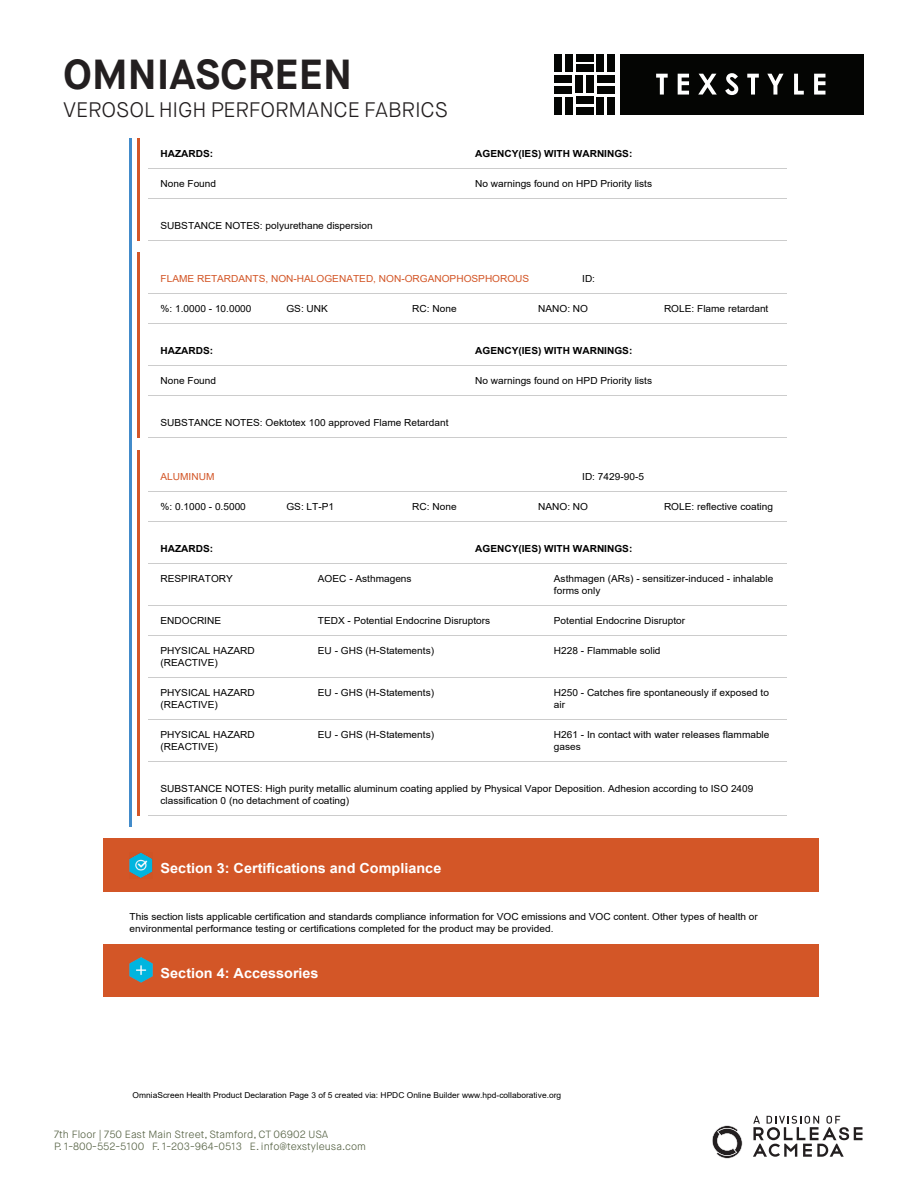
<style>
.page{position:relative;width:918px;height:1188px;background:#fff}
.page>*{position:absolute;margin:0;border:0;box-sizing:border-box;transform-origin:0 0}
.ACM_Headline{font:700 42px "Maison Neue";color:#231f20}
.ACM_Sub_headline{font:300 21px "Maison Neue";letter-spacing:-.005em;color:#231f20}
.t1{font:700 13.95px "Arial";color:#fff;scale:1.04 1}
.t2{font:300 10.5px "Maison Neue";color:#566244}
.t3{font:9.75px/11.9px "Arial";color:#000;scale:1.04 1}
.t4{font:700 9.75px "Arial";color:#000;scale:1.04 1}
.t5{font:9.75px "Arial";color:#d35627;scale:1.04 1}
.t6{font:8.1px "Arial";color:#000;scale:1.04 1}
</style>
<div class="page">
<hr style="left:130px;top:139px;width:2px;height:688px;background:#428bca">
<hr style="left:137px;top:139px;width:3px;height:102px;background:#d35627">
<hr style="left:149px;top:168px;width:638px;height:1px;background:#ccc">
<hr style="left:149px;top:198px;width:638px;height:1px;background:#ccc">
<hr style="left:149px;top:240px;width:638px;height:1px;background:#ccc">
<hr style="left:137px;top:252px;width:3px;height:186px;background:#d35627">
<hr style="left:149px;top:293px;width:638px;height:1px;background:#ccc">
<hr style="left:149px;top:324px;width:638px;height:1px;background:#ccc">
<hr style="left:149px;top:365px;width:638px;height:1px;background:#ccc">
<hr style="left:149px;top:395px;width:638px;height:1px;background:#ccc">
<hr style="left:149px;top:437px;width:638px;height:1px;background:#ccc">
<hr style="left:137px;top:450px;width:3px;height:365px;background:#d35627">
<hr style="left:149px;top:491px;width:638px;height:1px;background:#ccc">
<hr style="left:149px;top:521px;width:638px;height:1px;background:#ccc">
<hr style="left:149px;top:563px;width:638px;height:1px;background:#ccc">
<hr style="left:149px;top:605px;width:638px;height:1px;background:#ccc">
<hr style="left:149px;top:635px;width:638px;height:1px;background:#ccc">
<hr style="left:149px;top:677px;width:638px;height:1px;background:#ccc">
<hr style="left:149px;top:719px;width:638px;height:1px;background:#ccc">
<hr style="left:149px;top:761px;width:638px;height:1px;background:#ccc">
<hr style="left:149px;top:815px;width:638px;height:1px;background:#ccc">
<div style="left:103px;top:839px;width:715px;height:53px;background:#d35627"></div>
<img style="left:130px;top:853px;width:22px;height:25px">
<div style="left:103px;top:944px;width:715px;height:53px;background:#d35627"></div>
<img style="left:130px;top:958px;width:22px;height:25px">
<div style="left:621px;top:54px;width:243px;height:60px;background:#040503"></div>
<svg style="left:656px;top:74px;width:12px;height:21px"></svg>
<svg style="left:678px;top:74px;width:11px;height:21px"></svg>
<svg style="left:698px;top:74px;width:19px;height:21px"></svg>
<svg style="left:725px;top:73px;width:13px;height:22px"></svg>
<svg style="left:747px;top:74px;width:12px;height:21px"></svg>
<svg style="left:767px;top:74px;width:17px;height:21px"></svg>
<svg style="left:794px;top:74px;width:10px;height:21px"></svg>
<svg style="left:814px;top:74px;width:11px;height:21px"></svg>
<div style="left:576px;top:107px;width:17px;height:7px;background:#040503"></div>
<div style="left:576px;top:97px;width:17px;height:7px;background:#040503"></div>
<div style="left:576px;top:65px;width:17px;height:7px;background:#040503"></div>
<div style="left:576px;top:54px;width:17px;height:7px;background:#040503"></div>
<div style="left:597px;top:86px;width:18px;height:7px;background:#040503"></div>
<div style="left:597px;top:75px;width:18px;height:8px;background:#040503"></div>
<div style="left:554px;top:86px;width:18px;height:7px;background:#040503"></div>
<div style="left:554px;top:75px;width:18px;height:8px;background:#040503"></div>
<div style="left:554px;top:54px;width:7px;height:18px;background:#040503"></div>
<div style="left:565px;top:54px;width:7px;height:18px;background:#040503"></div>
<div style="left:554px;top:97px;width:7px;height:17px;background:#040503"></div>
<div style="left:565px;top:97px;width:7px;height:17px;background:#040503"></div>
<div style="left:597px;top:54px;width:7px;height:18px;background:#040503"></div>
<div style="left:608px;top:54px;width:7px;height:18px;background:#040503"></div>
<div style="left:597px;top:97px;width:7px;height:17px;background:#040503"></div>
<div style="left:608px;top:97px;width:7px;height:17px;background:#040503"></div>
<div style="left:576px;top:75px;width:7px;height:18px;background:#040503"></div>
<div style="left:586px;top:75px;width:7px;height:18px;background:#040503"></div>
<svg style="left:753px;top:1116px;width:109px;height:41px"></svg>
<svg style="left:712px;top:1125px;width:30px;height:34px"></svg>
<p class="ACM_Headline" style="left:63px;top:47px;width:290px">OMNIASCREEN</p>
<p class="ACM_Sub_headline" style="left:63px;top:96px;width:386px">VEROSOL HIGH PERFORMANCE FABRICS</p>
<p class="t4" style="left:161px;top:147px;width:52px">HAZARDS:</p>
<p class="t4" style="left:475px;top:147px;width:153px">AGENCY(IES) WITH WARNINGS:</p>
<p class="t3" style="left:161px;top:178px;width:55px">None Found</p>
<p class="t3" style="left:475px;top:178px;width:172px">No warnings found on HPD Priority lists</p>
<p class="t3" style="left:161px;top:219px;width:206px">SUBSTANCE NOTES: polyurethane dispersion</p>
<p class="t5" style="left:161px;top:272px;width:356px">FLAME RETARDANTS, NON-HALOGENATED, NON-ORGANOPHOSPHOROUS</p>
<p class="t3" style="left:582px;top:273px;width:14px">ID:</p>
<p class="t3" style="left:161px;top:303px;width:89px">%: 1.0000 - 10.0000</p>
<p class="t3" style="left:286px;top:303px;width:41px">GS: UNK</p>
<p class="t3" style="left:412px;top:303px;width:44px">RC: None</p>
<p class="t3" style="left:538px;top:303px;width:50px">NANO: NO</p>
<p class="t3" style="left:664px;top:303px;width:102px">ROLE: Flame retardant</p>
<p class="t4" style="left:161px;top:344px;width:52px">HAZARDS:</p>
<p class="t4" style="left:475px;top:344px;width:153px">AGENCY(IES) WITH WARNINGS:</p>
<p class="t3" style="left:161px;top:375px;width:55px">None Found</p>
<p class="t3" style="left:475px;top:375px;width:172px">No warnings found on HPD Priority lists</p>
<p class="t3" style="left:161px;top:417px;width:278px">SUBSTANCE NOTES: Oektotex 100 approved Flame Retardant</p>
<p class="t5" style="left:161px;top:470px;width:53px">ALUMINUM</p>
<p class="t3" style="left:582px;top:470px;width:61px">ID: 7429-90-5</p>
<p class="t3" style="left:161px;top:500px;width:84px">%: 0.1000 - 0.5000</p>
<p class="t3" style="left:286px;top:500px;width:47px">GS: LT-P1</p>
<p class="t3" style="left:412px;top:500px;width:44px">RC: None</p>
<p class="t3" style="left:538px;top:500px;width:50px">NANO: NO</p>
<p class="t3" style="left:664px;top:500px;width:106px">ROLE: reflective coating</p>
<p class="t4" style="left:161px;top:541px;width:52px">HAZARDS:</p>
<p class="t4" style="left:475px;top:541px;width:153px">AGENCY(IES) WITH WARNINGS:</p>
<p class="t3" style="left:161px;top:572px;width:71px">RESPIRATORY</p>
<p class="t3" style="left:318px;top:572px;width:92px">AOEC - Asthmagens</p>
<p class="t3" style="left:554px;top:572px;width:213px">Asthmagen (ARs) - sensitizer-induced - inhalable forms only</p>
<p class="t3" style="left:161px;top:614px;width:60px">ENDOCRINE</p>
<p class="t3" style="left:318px;top:614px;width:167px">TEDX - Potential Endocrine Disruptors</p>
<p class="t3" style="left:554px;top:614px;width:128px">Potential Endocrine Disruptor</p>
<p class="t3" style="left:161px;top:645px;width:92px">PHYSICAL HAZARD (REACTIVE)</p>
<p class="t3" style="left:318px;top:645px;width:113px">EU - GHS (H-Statements)</p>
<p class="t3" style="left:554px;top:645px;width:104px">H228 - Flammable solid</p>
<p class="t3" style="left:161px;top:687px;width:92px">PHYSICAL HAZARD (REACTIVE)</p>
<p class="t3" style="left:318px;top:687px;width:113px">EU - GHS (H-Statements)</p>
<p class="t3" style="left:554px;top:687px;width:208px">H250 - Catches fire spontaneously if exposed to air</p>
<p class="t3" style="left:161px;top:729px;width:92px">PHYSICAL HAZARD (REACTIVE)</p>
<p class="t3" style="left:318px;top:729px;width:113px">EU - GHS (H-Statements)</p>
<p class="t3" style="left:554px;top:729px;width:209px">H261 - In contact with water releases flammable gases</p>
<p class="t3" style="left:161px;top:782px;width:572px">SUBSTANCE NOTES: High purity metallic aluminum coating applied by Physical Vapor Deposition. Adhesion according to ISO 2409 classification 0 (no detachment of coating)</p>
<p class="t1" style="left:161px;top:858px;width:271px">Section 3: Certifications and Compliance</p>
<p class="t3" style="left:130px;top:911px;width:606px">This section lists applicable certification and standards compliance information for VOC emissions and VOC content. Other types of health or environmental performance testing or certifications completed for the product may be provided.</p>
<p class="t1" style="left:161px;top:963px;width:153px">Section 4: Accessories</p>
<p class="t6" style="left:133px;top:1090px;width:414px">OmniaScreen Health Product Declaration Page 3 of 5 created via: HPDC Online Builder www.hpd-collaborative.org</p>
<p class="t2" style="left:54px;top:1127px;width:276px">7th Floor | 750 East Main Street, Stamford, CT 06902 USA</p>
<p class="t2" style="left:54px;top:1140px;width:314px">P. 1-800-552-5100 F. 1-203-964-0513 E. info@texstyleusa.com</p>
</div>
